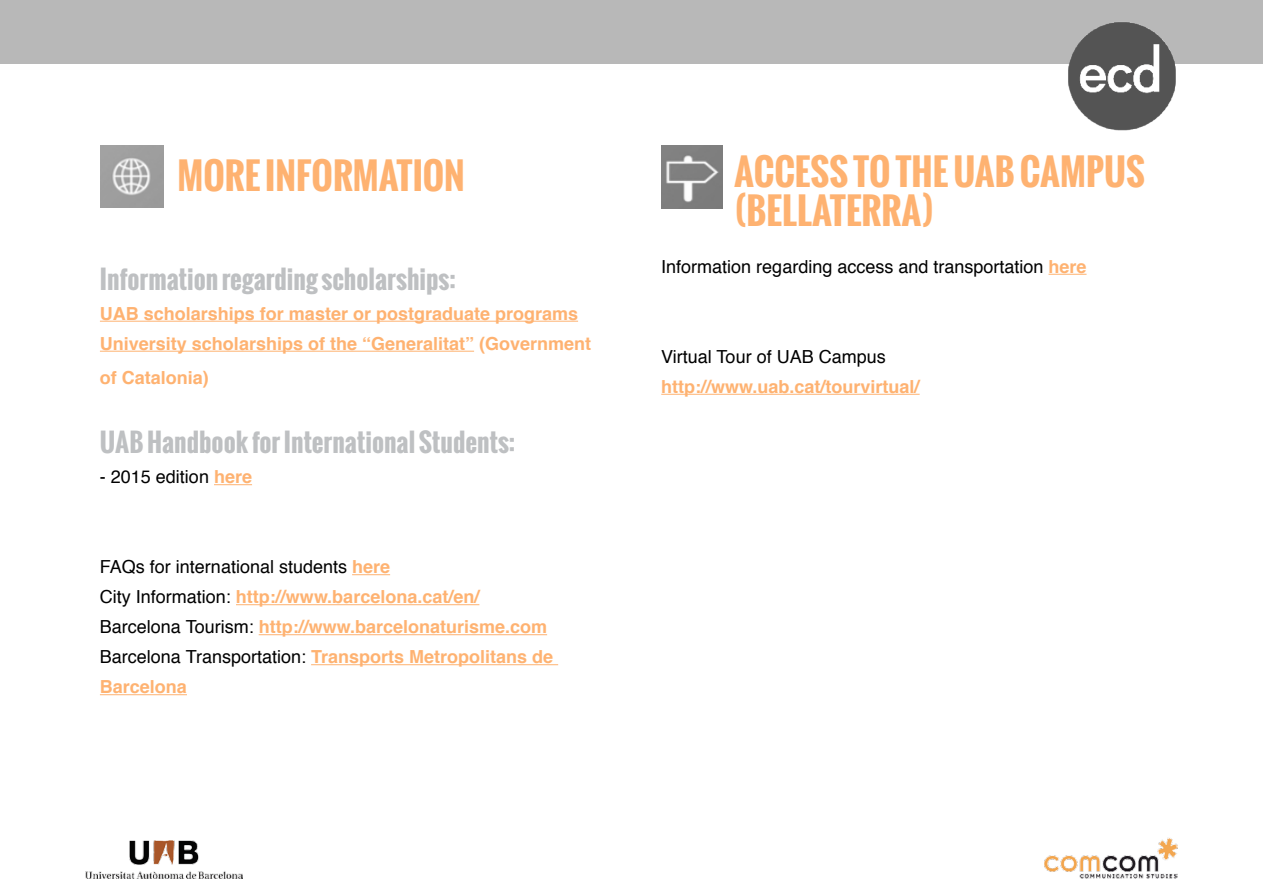
<style>
.page{position:relative;width:1263px;height:893px;background:#fff}
.page>*{position:absolute;margin:0;border:0;box-sizing:border-box;transform-origin:0 0}
.t1{font:700 36px "Oswald";color:#feb271}
.t2{font:700 25.5px "Oswald";color:#bec0c2}
.t3{font:700 18px/30px "Helvetica";color:#feb271}
.t4{font:18px "Helvetica";color:#000}
.s1{font-weight:700;color:#feb271}
.s2{font-weight:400;color:#000}
</style>
<div class="page">
<div style="left:0;top:0;width:1263px;height:64px;background:#b8b8b8"></div>
<img style="left:85px;top:841px;width:157px;height:37px">
<img style="left:1045px;top:838px;width:133px;height:40px">
<img style="left:1068px;top:22px;width:108px;height:109px">
<hr style="left:100px;top:321px;width:478px;height:1px;background:#feb271">
<hr style="left:100px;top:351px;width:374px;height:1px;background:#feb271">
<hr style="left:214px;top:484px;width:38px;height:1px;background:#feb271">
<hr style="left:352px;top:574px;width:38px;height:1px;background:#feb271">
<hr style="left:236px;top:604px;width:243px;height:1px;background:#feb271">
<hr style="left:259px;top:634px;width:288px;height:1px;background:#feb271">
<hr style="left:311px;top:664px;width:247px;height:1px;background:#feb271">
<hr style="left:100px;top:694px;width:87px;height:1px;background:#feb271">
<img style="left:100px;top:145px;width:63px;height:63px">
<hr style="left:1048px;top:274px;width:38px;height:1px;background:#feb271">
<hr style="left:661px;top:394px;width:259px;height:1px;background:#feb271">
<img style="left:661px;top:145px;width:62px;height:64px">
<h1 class="t1" style="left:178px;top:149px;width:289px">MORE INFORMATION</h1>
<h2 class="t2" style="left:100px;top:260px;width:357px">Information regarding scholarships:</h2>
<p class="t3" style="left:100px;top:299px;width:493px">UAB scholarships for master or postgraduate programs<br>University scholarships of the “Generalitat” (Government</p>
<p class="t3" style="left:100px;top:363px;width:111px">of Catalonia)</p>
<h2 class="t2" style="left:100px;top:423px;width:417px">UAB Handbook for International Students:</h2>
<p class="t4" style="left:100px;top:463px;width:154px">- 2015 edition <span class="s1">here</span></p>
<p class="t3" style="left:100px;top:552px;width:455px"><span class="s2">FAQs for international students</span> here<br><span class="s2">City Information:</span> http://www.barcelona.cat/en/ <span class="s2">Barcelona Tourism:</span> http://www.barcelonaturisme.com <span class="s2">Barcelona Transportation:</span> Transports Metropolitans de Barcelona</p>
<h1 class="t1" style="left:734px;top:145px;width:39px">Access</h1>
<h1 class="t1" style="left:853px;top:145px;width:121px">totheuab</h1>
<h1 class="t1" style="left:1020px;top:145px;width:22px">campus</h1>
<h1 class="t1" style="left:734px;top:184px;width:51px">(Bellaterra</h1>
<h1 class="t1" style="left:921px;top:184px;width:14px">)</h1>
<p class="t4" style="left:661px;top:253px;width:427px">Information regarding access and transportation <span class="s1">here</span></p>
<p class="t4" style="left:661px;top:343px;width:226px">Virtual Tour of UAB Campus</p>
<p class="t3" style="left:661px;top:372px;width:260px">http://www.uab.cat/tourvirtual/</p>
</div>
